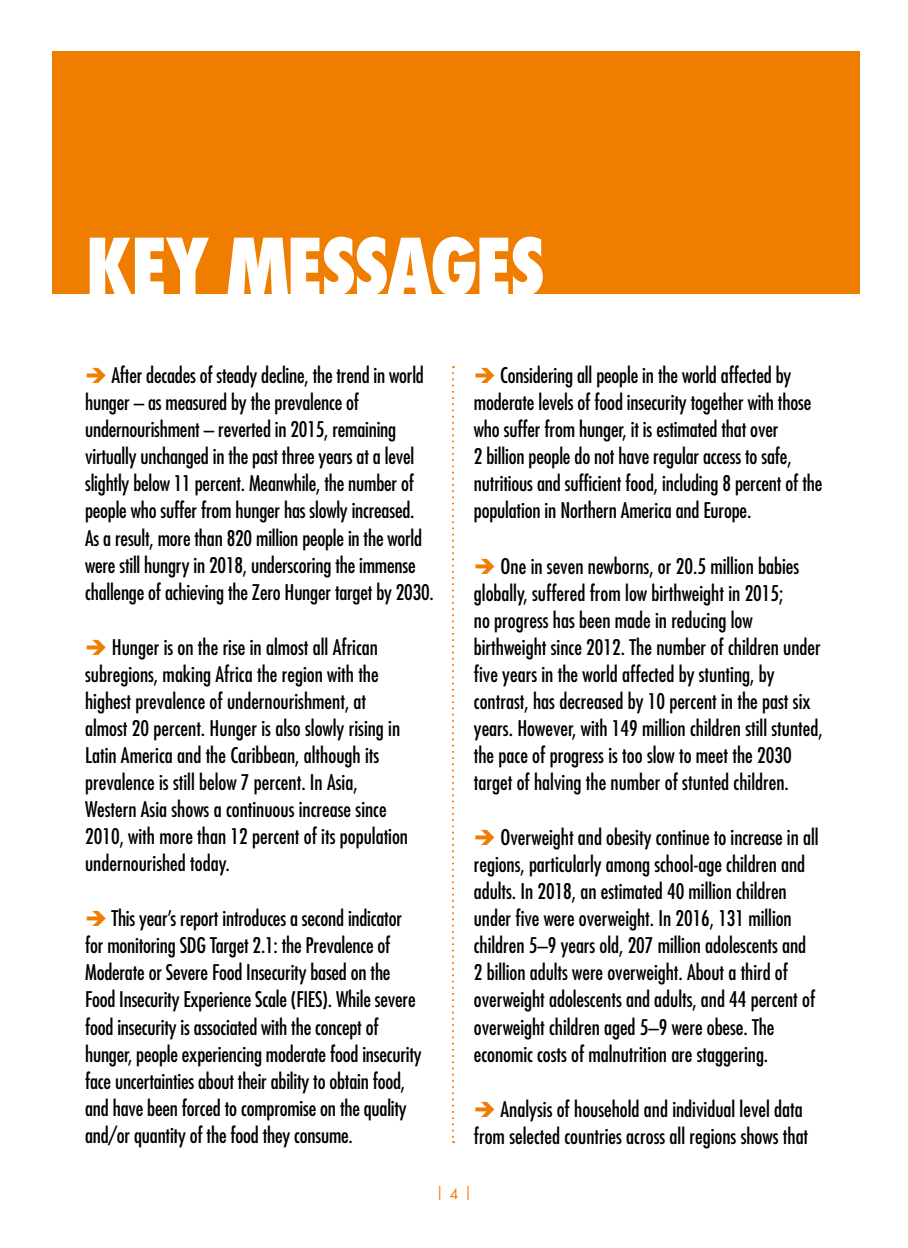
<style>
.page{position:relative;width:908px;height:1248px;background:#fff}
.page>*{position:absolute;margin:0;border:0;box-sizing:border-box;transform-origin:0 0}
.Heading_1_P1{font:800 condensed 76px "Futura Std";letter-spacing:-.04em;color:#fff}
.Key_Inbrief{font:condensed 21px/27px "Futura Std";color:#000}
.t1{font:14px "Futura Std";color:#ef7d00}
.s1{color:#ef7d00}
</style>
<div class="page">
<div style="left:52px;top:51px;width:807px;height:243px;background:#ef7d00"></div>
<svg style="left:452px;top:366px;width:2px;height:776px"></svg>
<p class="Heading_1_P1" style="left:85px;top:219px;width:462px">KEY MESSAGES</p>
<p class="Key_Inbrief" style="left:85px;top:362px;width:350px"><span class="s1">➔</span> After decades of steady decline, the trend in world hunger – as measured by the prevalence of undernourishment – reverted in 2015, remaining virtually unchanged in the past three years at a level slightly below 11 percent. Meanwhile, the number of people who suffer from hunger has slowly increased.<br>As a result, more than 820 million people in the world were still hungry in 2018, underscoring the immense challenge of achieving the Zero Hunger target by 2030.</p>
<p class="Key_Inbrief" style="left:85px;top:633px;width:324px"><span class="s1">➔</span> Hunger is on the rise in almost all African subregions, making Africa the region with the highest prevalence of undernourishment, at almost 20 percent. Hunger is also slowly rising in Latin America and the Caribbean, although its prevalence is still below 7 percent. In Asia, Western Asia shows a continuous increase since 2010, with more than 12 percent of its population undernourished today.</p>
<p class="Key_Inbrief" style="left:85px;top:904px;width:338px"><span class="s1">➔</span> This year’s report introduces a second indicator for monitoring SDG Target 2.1: the Prevalence of Moderate or Severe Food Insecurity based on the Food Insecurity Experience Scale (FIES). While severe food insecurity is associated with the concept of hunger, people experiencing moderate food insecurity face uncertainties about their ability to obtain food, and have been forced to compromise on the quality and/or quantity of the food they consume.</p>
<p class="Key_Inbrief" style="left:473px;top:362px;width:350px"><span class="s1">➔</span> Considering all people in the world affected by moderate levels of food insecurity together with those who suffer from hunger, it is estimated that over<br>2 billion people do not have regular access to safe, nutritious and sufficient food, including 8 percent of the population in Northern America and Europe.</p>
<p class="Key_Inbrief" style="left:473px;top:552px;width:350px"><span class="s1">➔</span> One in seven newborns, or 20.5 million babies globally, suffered from low birthweight in 2015;<br>no progress has been made in reducing low birthweight since 2012. The number of children under five years in the world affected by stunting, by contrast, has decreased by 10 percent in the past six years. However, with 149 million children still stunted, the pace of progress is too slow to meet the 2030 target of halving the number of stunted children.</p>
<p class="Key_Inbrief" style="left:473px;top:823px;width:346px"><span class="s1">➔</span> Overweight and obesity continue to increase in all regions, particularly among school-age children and adults. In 2018, an estimated 40 million children under five were overweight. In 2016, 131 million children 5–9 years old, 207 million adolescents and 2 billion adults were overweight. About a third of overweight adolescents and adults, and 44 percent of overweight children aged 5–9 were obese. The economic costs of malnutrition are staggering.</p>
<p class="Key_Inbrief" style="left:473px;top:1095px;width:336px"><span class="s1">➔</span> Analysis of household and individual level data from selected countries across all regions shows that</p>
<p class="t1" style="left:436px;top:1182px;width:38px">| 4 |</p>
</div>
